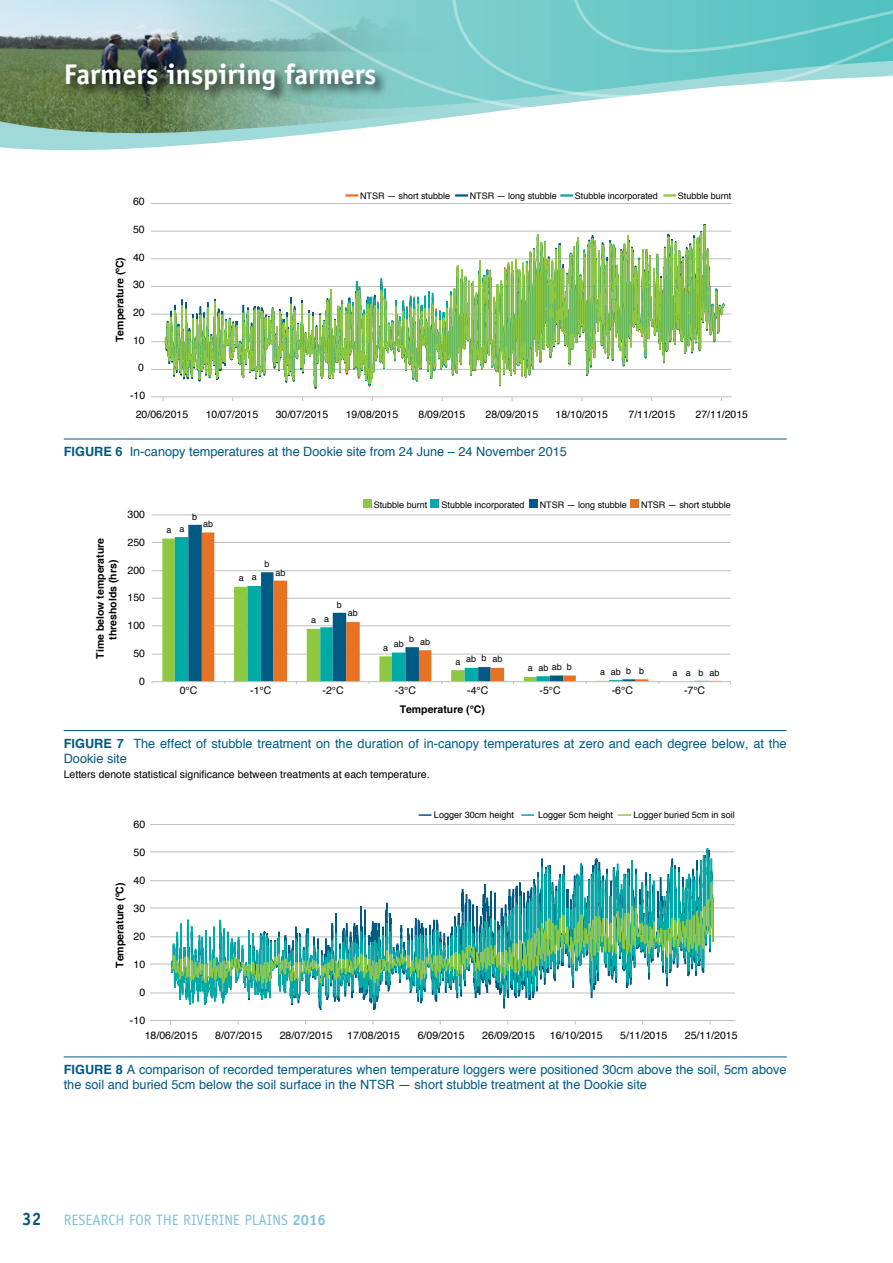
<style>
.page{position:relative;width:893px;height:1263px;background:#fff}
.page>*{position:absolute;margin:0;border:0;box-sizing:border-box;transform-origin:0 0}
.t1{font:700 28.5px "Officina Sans";color:#fff}
.t2{font:700 18px "Officina Sans";color:#005a84;scale:.96 1}
.t3{font:15px "Officina Sans";color:#81c1d6}
.t4{font:12.75px/15.3px "Helvetica";color:#005a84}
.t5{font:10.5px "Helvetica";color:#000}
.t6{font:700 10.5px/12.6px "Helvetica";color:#000;text-align:center}
.t7{font:9px "Helvetica";color:#000}
.s1{font-weight:700}
</style>
<div class="page">
<svg style="left:0;top:141px;width:236px;height:10px;fill:#a0d9d9"></svg>
<img style="left:0;top:0;width:396px;height:141px">
<svg style="left:115px;top:0;width:486px;height:124px;background:#96c4c0"></svg>
<svg style="left:439px;top:0;width:454px;height:99px;background:#7dcfce"></svg>
<div style="left:64px;top:61px;width:325px;height:43px;background:#000;opacity:.75"></div>
<hr style="left:64px;top:1057px;width:723px;height:1px;background:#005a84">
<hr style="left:150px;top:992px;width:585px;height:1px;background:#bcbec0">
<hr style="left:150px;top:964px;width:585px;height:1px;background:#bcbec0">
<hr style="left:150px;top:936px;width:585px;height:1px;background:#bcbec0">
<hr style="left:150px;top:907px;width:585px;height:1px;background:#bcbec0">
<hr style="left:150px;top:880px;width:585px;height:1px;background:#bcbec0">
<hr style="left:150px;top:851px;width:585px;height:1px;background:#bcbec0">
<hr style="left:150px;top:824px;width:585px;height:1px;background:#bcbec0">
<hr style="left:150px;top:1020px;width:585px;height:1px;background:#bcbec0">
<svg style="left:170px;top:848px;width:545px;height:159px"></svg>
<svg style="left:170px;top:881px;width:545px;height:104px"></svg>
<svg style="left:419px;top:814px;width:12px;height:2px"></svg>
<svg style="left:521px;top:814px;width:13px;height:2px"></svg>
<svg style="left:618px;top:814px;width:13px;height:2px"></svg>
<hr style="left:64px;top:730px;width:723px;height:1px;background:#005a84">
<div style="left:363px;top:499px;width:8px;height:9px;background:#8ec741"></div>
<div style="left:431px;top:499px;width:8px;height:9px;background:#00aaa6"></div>
<div style="left:529px;top:499px;width:8px;height:9px;background:#005a84"></div>
<div style="left:630px;top:499px;width:9px;height:9px;background:#e77224"></div>
<hr style="left:152px;top:654px;width:579px;height:1px;background:#bcbec0">
<hr style="left:152px;top:625px;width:579px;height:1px;background:#bcbec0">
<hr style="left:152px;top:598px;width:579px;height:1px;background:#bcbec0">
<hr style="left:152px;top:570px;width:579px;height:1px;background:#bcbec0">
<hr style="left:152px;top:542px;width:579px;height:1px;background:#bcbec0">
<hr style="left:152px;top:514px;width:579px;height:1px;background:#bcbec0">
<svg style="left:162px;top:539px;width:13px;height:142px;background:#90c849"></svg>
<div style="left:175px;top:537px;width:13px;height:144px;background:#00aaa6"></div>
<svg style="left:188px;top:525px;width:14px;height:156px;background:#095e86"></svg>
<svg style="left:202px;top:532px;width:519px;height:149px"></svg>
<hr style="left:152px;top:681px;width:579px;height:1px;background:#bcbec0">
<hr style="left:64px;top:439px;width:723px;height:1px;background:#005a84">
<hr style="left:151px;top:369px;width:580px;height:1px;background:#bcbec0">
<hr style="left:151px;top:341px;width:580px;height:1px;background:#bcbec0">
<hr style="left:151px;top:314px;width:580px;height:1px;background:#bcbec0">
<hr style="left:151px;top:286px;width:580px;height:1px;background:#bcbec0">
<hr style="left:151px;top:258px;width:580px;height:1px;background:#bcbec0">
<hr style="left:151px;top:231px;width:580px;height:1px;background:#bcbec0">
<hr style="left:151px;top:203px;width:580px;height:1px;background:#bcbec0">
<hr style="left:151px;top:396px;width:581px;height:1px;background:#bcbec0">
<svg style="left:164px;top:224px;width:562px;height:164px"></svg>
<svg style="left:346px;top:194px;width:12px;height:3px"></svg>
<svg style="left:455px;top:194px;width:13px;height:3px"></svg>
<svg style="left:560px;top:194px;width:13px;height:3px"></svg>
<svg style="left:663px;top:194px;width:13px;height:3px"></svg>
<h1 class="t1" style="left:64px;top:57px;width:314px">Farmers inspiring farmers</h1>
<p class="t5" style="left:133px;top:194px;width:13px">60</p>
<p class="t5" style="left:133px;top:221px;width:13px">50</p>
<p class="t5" style="left:133px;top:249px;width:13px">40</p>
<p class="t6" style="left:114px;top:342px;width:86px;rotate:-90deg">Temperature (ºC)</p>
<p class="t5" style="left:133px;top:277px;width:13px">30</p>
<p class="t5" style="left:133px;top:304px;width:13px">20</p>
<p class="t5" style="left:133px;top:332px;width:13px">10</p>
<p class="t5" style="left:138px;top:360px;width:7px">0</p>
<p class="t5" style="left:130px;top:387px;width:17px">-10</p>
<p class="t7" style="left:360px;top:189px;width:92px">NTSR — short stubble</p>
<p class="t7" style="left:470px;top:189px;width:89px">NTSR — long stubble</p>
<p class="t7" style="left:575px;top:189px;width:85px">Stubble incorporated</p>
<p class="t7" style="left:678px;top:189px;width:55px">Stubble burnt</p>
<p class="t5" style="left:136px;top:406px;width:54px">20/06/2015</p>
<p class="t5" style="left:206px;top:406px;width:54px">10/07/2015</p>
<p class="t5" style="left:276px;top:406px;width:54px">30/07/2015</p>
<p class="t5" style="left:346px;top:406px;width:54px">19/08/2015</p>
<p class="t5" style="left:419px;top:406px;width:48px">8/09/2015</p>
<p class="t5" style="left:486px;top:406px;width:54px">28/09/2015</p>
<p class="t5" style="left:556px;top:406px;width:54px">18/10/2015</p>
<p class="t5" style="left:628px;top:406px;width:48px">7/11/2015</p>
<p class="t5" style="left:696px;top:406px;width:54px">27/11/2015</p>
<p class="t4" style="left:64px;top:444px;width:505px"><span class="s1">FIGURE 6</span> In-canopy temperatures at the Dookie site from 24 June – 24 November 2015</p>
<p class="t6" style="left:94px;top:659px;width:122px;rotate:-90deg">Time below temperature thresholds (hrs)</p>
<p class="t5" style="left:128px;top:506px;width:19px">300</p>
<p class="t5" style="left:128px;top:534px;width:19px">250</p>
<p class="t5" style="left:128px;top:562px;width:19px">200</p>
<p class="t5" style="left:128px;top:589px;width:19px">150</p>
<p class="t5" style="left:128px;top:617px;width:19px">100</p>
<p class="t5" style="left:133px;top:645px;width:13px">50</p>
<p class="t5" style="left:139px;top:673px;width:7px">0</p>
<p class="t7" style="left:166px;top:523px;width:7px">a</p>
<p class="t7" style="left:180px;top:521px;width:7px">a</p>
<p class="t7" style="left:192px;top:509px;width:7px">b</p>
<p class="t7" style="left:203px;top:517px;width:12px">ab</p>
<p class="t7" style="left:374px;top:497px;width:55px">Stubble burnt</p>
<p class="t7" style="left:442px;top:497px;width:84px">Stubble incorporated</p>
<p class="t7" style="left:540px;top:497px;width:88px">NTSR — long stubble</p>
<p class="t7" style="left:641px;top:497px;width:91px">NTSR — short stubble</p>
<p class="t7" style="left:239px;top:571px;width:7px">a</p>
<p class="t7" style="left:252px;top:570px;width:7px">a</p>
<p class="t7" style="left:264px;top:556px;width:7px">b</p>
<p class="t7" style="left:276px;top:565px;width:12px">ab</p>
<p class="t7" style="left:311px;top:613px;width:7px">a</p>
<p class="t7" style="left:324px;top:612px;width:7px">a</p>
<p class="t7" style="left:337px;top:597px;width:7px">b</p>
<p class="t7" style="left:348px;top:606px;width:12px">ab</p>
<p class="t7" style="left:409px;top:632px;width:7px">b</p>
<p class="t7" style="left:420px;top:635px;width:12px">ab</p>
<p class="t7" style="left:394px;top:637px;width:12px">ab</p>
<p class="t7" style="left:383px;top:641px;width:7px">a</p>
<p class="t7" style="left:481px;top:651px;width:7px">b</p>
<p class="t7" style="left:493px;top:652px;width:12px">ab</p>
<p class="t7" style="left:466px;top:652px;width:12px">ab</p>
<p class="t7" style="left:456px;top:655px;width:7px">a</p>
<p class="t7" style="left:567px;top:660px;width:7px">b</p>
<p class="t7" style="left:539px;top:660px;width:25px">ab ab</p>
<p class="t7" style="left:528px;top:661px;width:7px">a</p>
<p class="t7" style="left:639px;top:664px;width:7px">b</p>
<p class="t7" style="left:709px;top:666px;width:12px">ab</p>
<p class="t7" style="left:626px;top:664px;width:7px">b</p>
<p class="t7" style="left:698px;top:666px;width:7px">b</p>
<p class="t7" style="left:611px;top:665px;width:12px">ab</p>
<p class="t7" style="left:686px;top:666px;width:7px">a</p>
<p class="t7" style="left:600px;top:665px;width:7px">a</p>
<p class="t7" style="left:672px;top:666px;width:7px">a</p>
<p class="t5" style="left:180px;top:682px;width:19px">0°C</p>
<p class="t5" style="left:250px;top:682px;width:23px">-1°C</p>
<p class="t5" style="left:323px;top:682px;width:23px">-2°C</p>
<p class="t5" style="left:395px;top:682px;width:23px">-3°C</p>
<p class="t5" style="left:467px;top:682px;width:23px">-4°C</p>
<p class="t5" style="left:539px;top:682px;width:23px">-5°C</p>
<p class="t5" style="left:612px;top:682px;width:23px">-6°C</p>
<p class="t5" style="left:684px;top:682px;width:23px">-7°C</p>
<p class="t6" style="left:400px;top:703px;width:87px">Temperature (°C)</p>
<p class="t4" style="left:64px;top:735px;width:724px"><span class="s1">FIGURE 7</span> The effect of stubble treatment on the duration of in-canopy temperatures at zero and each degree below, at the<br>Dookie site</p>
<p class="t5" style="left:64px;top:767px;width:367px">Letters denote statistical significance between treatments at each temperature.</p>
<p class="t5" style="left:133px;top:816px;width:13px">60</p>
<p class="t5" style="left:133px;top:844px;width:13px">50</p>
<p class="t6" style="left:114px;top:968px;width:87px;rotate:-90deg">Temperature (ºC)</p>
<p class="t5" style="left:133px;top:872px;width:13px">40</p>
<p class="t5" style="left:133px;top:900px;width:13px">30</p>
<p class="t5" style="left:133px;top:928px;width:13px">20</p>
<p class="t5" style="left:133px;top:956px;width:13px">10</p>
<p class="t5" style="left:139px;top:984px;width:7px">0</p>
<p class="t5" style="left:130px;top:1012px;width:17px">-10</p>
<p class="t7" style="left:434px;top:808px;width:82px">Logger 30cm height</p>
<p class="t7" style="left:538px;top:808px;width:77px">Logger 5cm height</p>
<p class="t7" style="left:633px;top:808px;width:103px">Logger buried 5cm in soil</p>
<p class="t5" style="left:145px;top:1027px;width:54px">18/06/2015</p>
<p class="t5" style="left:215px;top:1027px;width:49px">8/07/2015</p>
<p class="t5" style="left:280px;top:1027px;width:54px">28/07/2015</p>
<p class="t5" style="left:347px;top:1027px;width:54px">17/08/2015</p>
<p class="t5" style="left:418px;top:1027px;width:49px">6/09/2015</p>
<p class="t5" style="left:482px;top:1027px;width:54px">26/09/2015</p>
<p class="t5" style="left:550px;top:1027px;width:54px">16/10/2015</p>
<p class="t5" style="left:620px;top:1027px;width:49px">5/11/2015</p>
<p class="t5" style="left:685px;top:1027px;width:54px">25/11/2015</p>
<p class="t4" style="left:64px;top:1062px;width:724px"><span class="s1">FIGURE 8</span> A comparison of recorded temperatures when temperature loggers were positioned 30cm above the soil, 5cm above the soil and buried 5cm below the soil surface in the NTSR — short stubble treatment at the Dookie site</p>
<h2 class="t2" style="left:22px;top:1208px;width:21px">32</h2>
<p class="t3" style="left:64px;top:1211px;width:263px">RESEARCH FOR THE RIVERINE PLAINS <span class="s1">2016</span></p>
</div>
